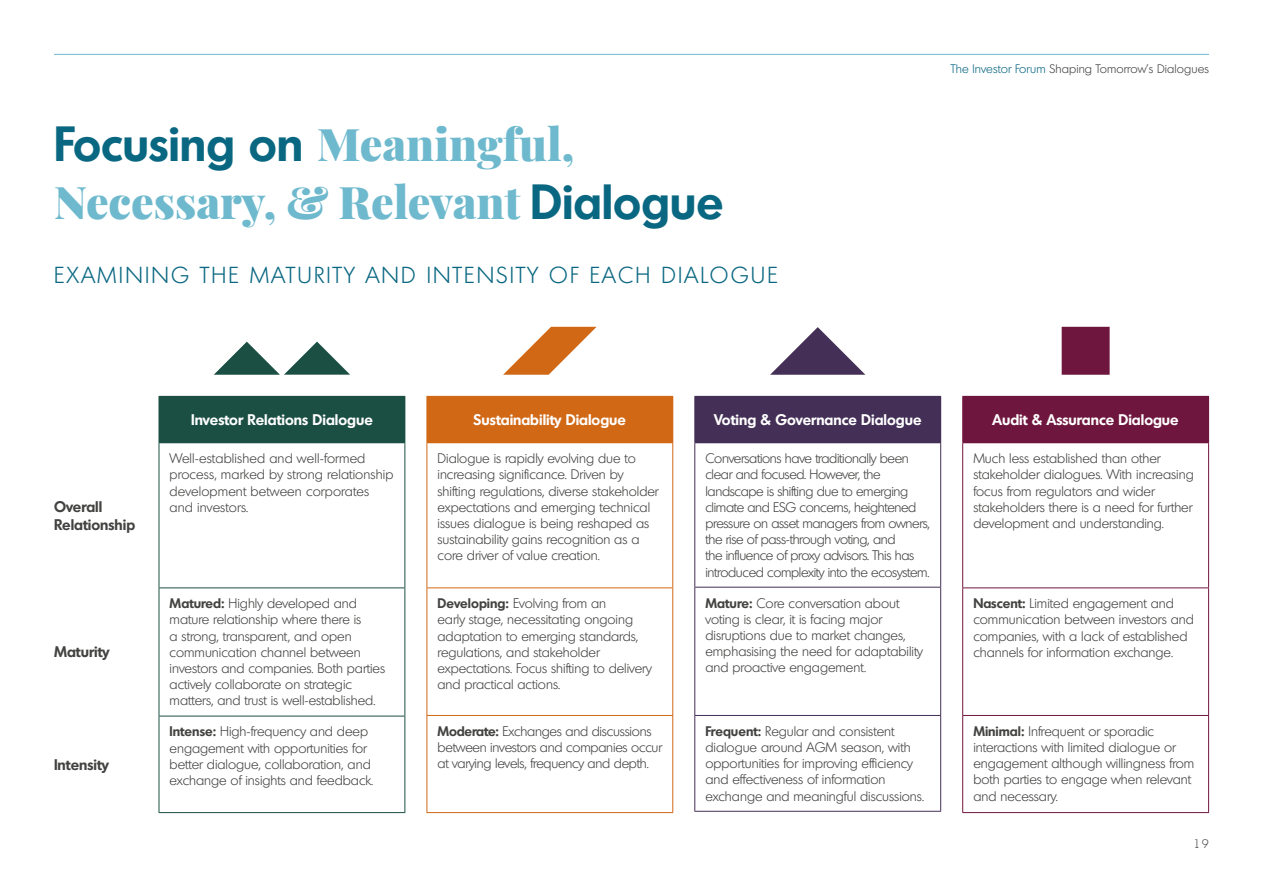
<style>
.page{position:relative;width:1263px;height:893px;background:#fff}
.page>*{position:absolute;margin:0;border:0;box-sizing:border-box;transform-origin:0 0}
.t1{font:900 45px/57.6px "Playfair Display";color:#6eb9cd}
.t2{font:300 22.5px "Montreal Serial";letter-spacing:.1em;color:#096781}
.t3{font:700 15px "Montreal Serial";color:#fff}
.t4{font:700 15px/18px "Montreal Serial";color:#424241}
.t5{font:300 13.5px/16.2px "Montreal Serial";color:#424241}
.t6{font:300 13.5px/16.2px "Montreal Serial";letter-spacing:-.025em;color:#424241}
.t7{font:300 12px "Montreal Serial";letter-spacing:.01em;color:#424241}
.s1{font-family:"Montreal Serial";font-weight:700;font-size:48px;color:#096781}
.s2{color:#096781}
.s3{font-weight:700}
</style>
<div class="page">
<hr style="left:54px;top:54px;width:1155px;height:1px;background:#6eb9cd">
<div style="left:159px;top:396px;width:246px;height:47px;background:#1c4f44"></div>
<hr style="left:159px;top:443px;width:1px;height:144px;background:#1c4f44">
<hr style="left:404px;top:443px;width:1px;height:144px;background:#1c4f44">
<hr style="left:159px;top:587px;width:246px;height:1px;background:#1c4f44">
<hr style="left:159px;top:588px;width:1px;height:128px;background:#1c4f44">
<hr style="left:404px;top:588px;width:1px;height:128px;background:#1c4f44">
<hr style="left:159px;top:716px;width:246px;height:1px;background:#1c4f44">
<hr style="left:159px;top:716px;width:1px;height:96px;background:#1c4f44">
<hr style="left:404px;top:716px;width:1px;height:96px;background:#1c4f44">
<hr style="left:159px;top:812px;width:246px;height:1px;background:#1c4f44">
<div style="left:963px;top:396px;width:245px;height:47px;background:#6f163e"></div>
<hr style="left:962px;top:396px;width:247px;height:1px;background:#6f163e">
<hr style="left:962px;top:397px;width:1px;height:45px;background:#6f163e">
<hr style="left:1208px;top:397px;width:1px;height:45px;background:#6f163e">
<hr style="left:962px;top:442px;width:247px;height:1px;background:#6f163e">
<hr style="left:962px;top:443px;width:1px;height:144px;background:#6f163e">
<hr style="left:1208px;top:443px;width:1px;height:144px;background:#6f163e">
<hr style="left:962px;top:587px;width:247px;height:1px;background:#6f163e">
<hr style="left:962px;top:588px;width:1px;height:127px;background:#6f163e">
<hr style="left:1208px;top:588px;width:1px;height:127px;background:#6f163e">
<hr style="left:962px;top:715px;width:247px;height:1px;background:#6f163e">
<hr style="left:962px;top:716px;width:1px;height:96px;background:#6f163e">
<hr style="left:1208px;top:716px;width:1px;height:96px;background:#6f163e">
<hr style="left:962px;top:812px;width:247px;height:1px;background:#6f163e">
<div style="left:427px;top:396px;width:246px;height:47px;background:#d16815"></div>
<hr style="left:426px;top:396px;width:247px;height:1px;background:#d16815">
<hr style="left:426px;top:397px;width:1px;height:45px;background:#d16815">
<hr style="left:426px;top:442px;width:247px;height:1px;background:#d16815">
<hr style="left:426px;top:443px;width:1px;height:144px;background:#d16815">
<hr style="left:672px;top:443px;width:1px;height:144px;background:#d16815">
<hr style="left:426px;top:587px;width:247px;height:1px;background:#d16815">
<hr style="left:426px;top:588px;width:1px;height:127px;background:#d16815">
<hr style="left:672px;top:588px;width:1px;height:127px;background:#d16815">
<hr style="left:426px;top:715px;width:247px;height:1px;background:#d16815">
<hr style="left:426px;top:716px;width:1px;height:96px;background:#d16815">
<hr style="left:672px;top:716px;width:1px;height:96px;background:#d16815">
<hr style="left:426px;top:812px;width:247px;height:1px;background:#d16815">
<div style="left:695px;top:396px;width:246px;height:47px;background:#442f56"></div>
<hr style="left:694px;top:396px;width:247px;height:1px;background:#442f56">
<hr style="left:694px;top:397px;width:1px;height:45px;background:#442f56">
<hr style="left:694px;top:442px;width:247px;height:1px;background:#442f56">
<hr style="left:694px;top:443px;width:1px;height:144px;background:#442f56">
<hr style="left:940px;top:443px;width:1px;height:144px;background:#442f56">
<hr style="left:694px;top:587px;width:247px;height:1px;background:#442f56">
<hr style="left:694px;top:587px;width:1px;height:128px;background:#442f56">
<hr style="left:940px;top:587px;width:1px;height:128px;background:#442f56">
<hr style="left:694px;top:715px;width:247px;height:1px;background:#442f56">
<hr style="left:694px;top:716px;width:1px;height:95px;background:#442f56">
<hr style="left:940px;top:716px;width:1px;height:95px;background:#442f56">
<hr style="left:694px;top:811px;width:247px;height:1px;background:#442f56">
<div style="left:1062px;top:327px;width:47px;height:48px;background:#6f163e"></div>
<svg style="left:503px;top:327px;width:94px;height:48px"></svg>
<svg style="left:770px;top:327px;width:95px;height:48px"></svg>
<svg style="left:214px;top:342px;width:136px;height:33px"></svg>
<h1 class="t1" style="left:54px;top:111px;width:671px"><span class="s1">Focusing on</span> Meaningful,<br>Necessary, &amp; Relevant <span class="s1">Dialogue</span></h1>
<h2 class="t2" style="left:54px;top:261px;width:725px">EXAMINING THE MATURITY AND INTENSITY OF EACH DIALOGUE</h2>
<p class="t7" style="left:951px;top:62px;width:259px"><span class="s2">The Investor Forum</span> Shaping Tomorrow’s Dialogues</p>
<p class="t4" style="left:54px;top:497px;width:83px">Overall<br>Relationship</p>
<p class="t4" style="left:54px;top:642px;width:57px">Maturity</p>
<p class="t4" style="left:54px;top:755px;width:56px">Intensity</p>
<p class="t3" style="left:191px;top:410px;width:183px">Investor Relations Dialogue</p>
<p class="t5" style="left:170px;top:450px;width:225px">Well-established and well-formed process, marked by strong relationship development between corporates and investors.</p>
<p class="t5" style="left:170px;top:595px;width:217px"><span class="s3">Matured:</span> Highly developed and mature relationship where there is<br>a strong, transparent, and open communication channel between investors and companies. Both parties actively collaborate on strategic matters, and trust is well-established.</p>
<p class="t5" style="left:170px;top:723px;width:205px"><span class="s3">Intense:</span> High-frequency and deep engagement with opportunities for better dialogue, collaboration, and exchange of insights and feedback.</p>
<p class="t3" style="left:474px;top:410px;width:154px">Sustainability Dialogue</p>
<p class="t5" style="left:437px;top:450px;width:223px">Dialogue is rapidly evolving due to increasing significance. Driven by shifting regulations, diverse stakeholder expectations and emerging technical issues dialogue is being reshaped as sustainability gains recognition as a core driver of value creation.</p>
<p class="t5" style="left:437px;top:595px;width:216px"><span class="s3">Developing:</span> Evolving from an<br>early stage, necessitating ongoing adaptation to emerging standards, regulations, and stakeholder expectations. Focus shifting to delivery and practical actions.</p>
<p class="t5" style="left:437px;top:723px;width:226px"><span class="s3">Moderate:</span> Exchanges and discussions between investors and companies occur at varying levels, frequency and depth.</p>
<p class="t3" style="left:714px;top:410px;width:209px">Voting &amp; Governance Dialogue</p>
<p class="t6" style="left:705px;top:450px;width:226px">Conversations have traditionally been clear and focused. However, the landscape is shifting due to emerging climate and ESG concerns, heightened pressure on asset managers from owners, the rise of pass-through voting, and<br>the influence of proxy advisors. This has introduced complexity into the ecosystem.</p>
<p class="t5" style="left:705px;top:594px;width:219px"><span class="s3">Mature:</span> Core conversation about voting is clear, it is facing major disruptions due to market changes, emphasising the need for adaptability and proactive engagement.</p>
<p class="t5" style="left:705px;top:723px;width:220px"><span class="s3">Frequent:</span> Regular and consistent dialogue around AGM season, with opportunities for improving efficiency and effectiveness of information exchange and meaningful discussions.</p>
<p class="t3" style="left:992px;top:410px;width:188px">Audit &amp; Assurance Dialogue</p>
<p class="t5" style="left:973px;top:450px;width:222px">Much less established than other stakeholder dialogues. With increasing focus from regulators and wider stakeholders there is a need for further development and understanding.</p>
<p class="t5" style="left:973px;top:595px;width:222px"><span class="s3">Nascent:</span> Limited engagement and communication between investors and companies, with a lack of established channels for information exchange.</p>
<p class="t5" style="left:973px;top:723px;width:222px"><span class="s3">Minimal:</span> Infrequent or sporadic interactions with limited dialogue or engagement although willingness from both parties to engage when relevant and necessary.</p>
<p class="t7" style="left:1193px;top:836px;width:17px">19</p>
</div>
